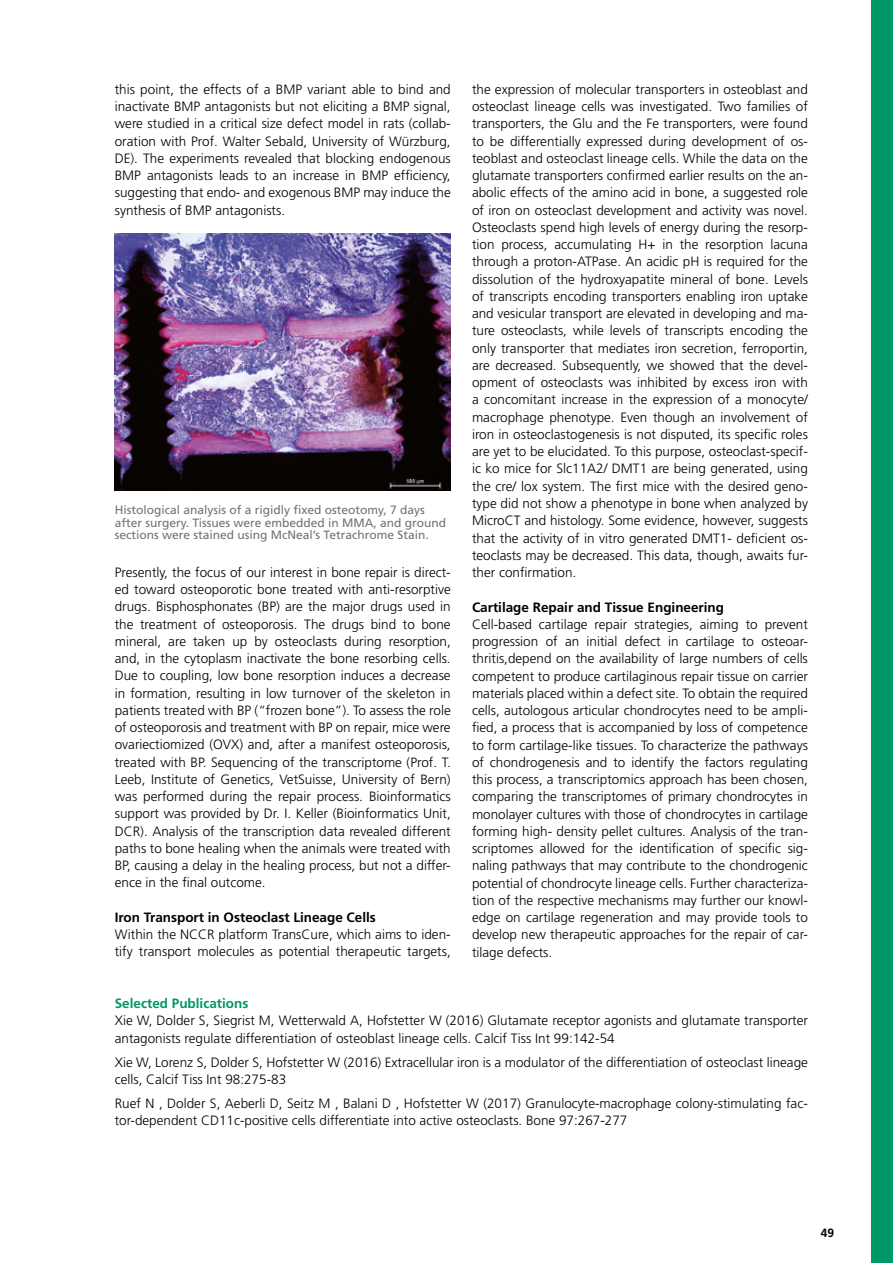
<style>
.page{position:relative;width:893px;height:1263px;background:#fff}
.page>*{position:absolute;margin:0;border:0;box-sizing:border-box;transform-origin:0 0}
.t1{font:300 13.5px/17.2px "Frutiger";color:#000;text-align:justify}
.t2{font:700 13.5px "Frutiger";color:#000}
.t3{font:700 13.5px "Frutiger";color:#009769}
.t4{font:12px/12.8px "Frutiger";color:#747373}
.t5{font:700 12px "Frutiger";color:#000}
</style>
<div class="page">
<div style="left:872px;top:0;width:21px;height:1263px;background:#009769"></div>
<img style="left:115px;top:234px;width:336px;height:257px">
<p class="t1" style="left:115px;top:81px;width:337px">this point, the effects of a BMP variant able to bind and inactivate BMP antagonists but not eliciting a BMP signal, were studied in a critical size defect model in rats (collab&shy;oration with Prof. Walter Sebald, University of Würzburg, DE). The experiments revealed that blocking endogenous BMP antagonists leads to an increase in BMP efficiency, suggesting that endo- and exogenous BMP may induce the synthesis of BMP antagonists.</p>
<p class="t4" style="left:115px;top:503px;width:333px">Histological analysis of a rigidly fixed osteotomy, 7 days after surgery. Tissues were embedded in MMA, and ground sections were stained using McNeal’s Tetrachrome Stain.</p>
<p class="t1" style="left:115px;top:564px;width:337px">Presently, the focus of our interest in bone repair is direct&shy;ed toward osteoporotic bone treated with anti-resorptive drugs. Bisphosphonates (BP) are the major drugs used in the treatment of osteoporosis. The drugs bind to bone mineral, are taken up by osteoclasts during resorption, and, in the cytoplasm inactivate the bone resorbing cells.<br>Due to coupling, low bone resorption induces a decrease in formation, resulting in low turnover of the skeleton in patients treated with BP (“frozen bone”). To assess the role of osteoporosis and treatment with BP on repair, mice were ovariectiomized (OVX) and, after a manifest osteoporosis, treated with BP. Sequencing of the transcriptome (Prof. T.<br>Leeb, Institute of Genetics, VetSuisse, University of Bern) was performed during the repair process. Bioinformatics support was provided by Dr. I. Keller (Bioinformatics Unit, DCR). Analysis of the transcription data revealed different paths to bone healing when the animals were treated with BP, causing a delay in the healing process, but not a differ&shy;ence in the final outcome.</p>
<p class="t2" style="left:115px;top:909px;width:263px">Iron Transport in Osteoclast Lineage Cells</p>
<p class="t1" style="left:115px;top:926px;width:337px">Within the NCCR platform TransCure, which aims to iden&shy;tify transport molecules as potential therapeutic targets,</p>
<p class="t1" style="left:472px;top:81px;width:337px">the expression of molecular transporters in osteoblast and osteoclast lineage cells was investigated. Two families of transporters, the Glu and the Fe transporters, were found to be differentially expressed during development of os&shy;teoblast and osteoclast lineage cells. While the data on the glutamate transporters confirmed earlier results on the an&shy;abolic effects of the amino acid in bone, a suggested role of iron on osteoclast development and activity was novel.<br>Osteoclasts spend high levels of energy during the resorp&shy;tion process, accumulating H+ in the resorption lacuna through a proton-ATPase. An acidic pH is required for the dissolution of the hydroxyapatite mineral of bone. Levels of transcripts encoding transporters enabling iron uptake and vesicular transport are elevated in developing and ma&shy;ture osteoclasts, while levels of transcripts encoding the only transporter that mediates iron secretion, ferroportin, are decreased. Subsequently, we showed that the devel&shy;opment of osteoclasts was inhibited by excess iron with a concomitant increase in the expression of a monocyte/ macrophage phenotype. Even though an involvement of iron in osteoclastogenesis is not disputed, its specific roles are yet to be elucidated. To this purpose, osteoclast-specif&shy;ic ko mice for Slc11A2/ DMT1 are being generated, using the cre/ lox system. The first mice with the desired geno&shy;type did not show a phenotype in bone when analyzed by MicroCT and histology. Some evidence, however, suggests that the activity of in vitro generated DMT1- deficient os&shy;teoclasts may be decreased. This data, though, awaits fur&shy;ther confirmation.</p>
<p class="t2" style="left:472px;top:599px;width:254px">Cartilage Repair and Tissue Engineering</p>
<p class="t1" style="left:472px;top:616px;width:337px">Cell-based cartilage repair strategies, aiming to prevent progression of an initial defect in cartilage to osteoar&shy;thritis,depend on the availability of large numbers of cells competent to produce cartilaginous repair tissue on carrier materials placed within a defect site. To obtain the required cells, autologous articular chondrocytes need to be ampli&shy;fied, a process that is accompanied by loss of competence to form cartilage-like tissues. To characterize the pathways of chondrogenesis and to identify the factors regulating this process, a transcriptomics approach has been chosen, comparing the transcriptomes of primary chondrocytes in monolayer cultures with those of chondrocytes in cartilage forming high- density pellet cultures. Analysis of the tran&shy;scriptomes allowed for the identification of specific sig&shy;naling pathways that may contribute to the chondrogenic potential of chondrocyte lineage cells. Further characteriza&shy;tion of the respective mechanisms may further our knowl&shy;edge on cartilage regeneration and may provide tools to develop new therapeutic approaches for the repair of car&shy;tilage defects.</p>
<p class="t3" style="left:115px;top:995px;width:135px">Selected Publications</p>
<p class="t1" style="left:115px;top:1012px;width:695px">Xie W, Dolder S, Siegrist M, Wetterwald A, Hofstetter W (2016) Glutamate receptor agonists and glutamate transporter antagonists regulate differentiation of osteoblast lineage cells. Calcif Tiss Int 99:142-54</p>
<p class="t1" style="left:115px;top:1053px;width:695px">Xie W, Lorenz S, Dolder S, Hofstetter W (2016) Extracellular iron is a modulator of the differentiation of osteoclast lineage cells, Calcif Tiss Int 98:275-83</p>
<p class="t1" style="left:115px;top:1095px;width:694px">Ruef N , Dolder S, Aeberli D, Seitz M , Balani D , Hofstetter W (2017) Granulocyte-macrophage colony-stimulating fac&shy;tor-dependent CD11c-positive cells differentiate into active osteoclasts. Bone 97:267-277</p>
<p class="t5" style="left:821px;top:1225px;width:15px">49</p>
</div>
